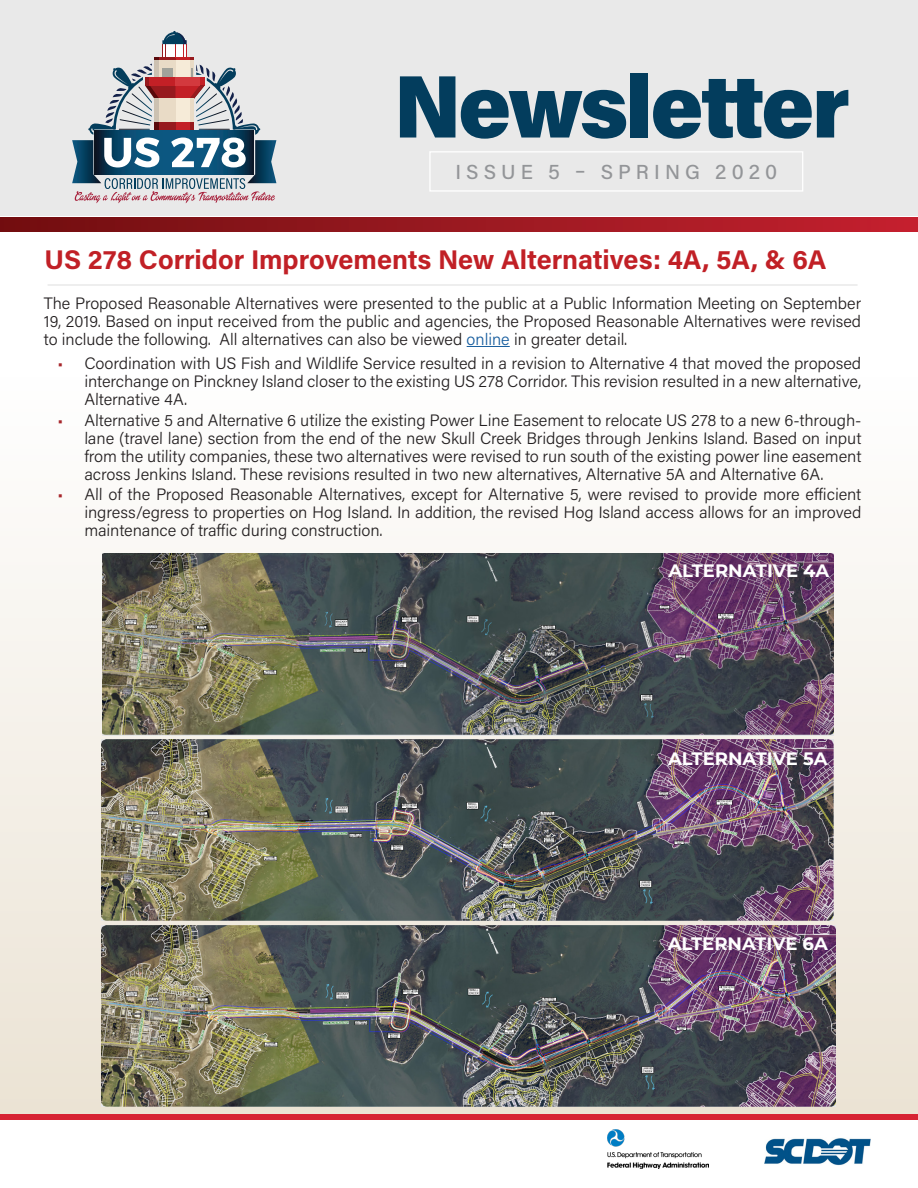
<style>
.page{position:relative;width:918px;height:1188px;background:#fff}
.page>*{position:absolute;margin:0;border:0;box-sizing:border-box;transform-origin:0 0}
.t1{font:900 88.8px "Acumin Pro";letter-spacing:-.035em;color:#033d5d}
.t2{font:700 27px "Acumin Pro";color:#c12026}
.t3{font:500 20.25px "Acumin Pro";letter-spacing:.245em;color:#939598}
.t4{font:700 18px "Montserrat";color:#fff}
.bullet{font:300 16.5px/18px "Acumin Pro";color:#231f20;text-align:justify}
.s1{color:#175d9e}
.s2{color:#a6252a}
</style>
<div class="page">
<div style="left:0;top:354px;width:918px;height:763px;background:linear-gradient(to bottom,#fff,#eae2d3)"></div>
<img style="left:764px;top:1138px;width:107px;height:28px">
<img style="left:608px;top:1129px;width:101px;height:40px">
<svg style="left:0;top:217px;width:918px;height:14px;background:#99171f"></svg>
<div style="left:0;top:1114px;width:918px;height:6px;background:#d72333"></div>
<div style="left:0;top:0;width:918px;height:216px;background:#e9e9e9"></div>
<svg style="left:72px;top:31px;width:204px;height:172px"></svg>
<div style="left:429px;top:151px;width:374px;height:41px;border:1px solid #fff"></div>
<hr style="left:48px;top:284px;width:810px;height:2px;background:#e9e9e9">
<hr style="left:467px;top:346px;width:43px;height:1px;background:#175d9e">
<img style="left:102px;top:553px;width:732px;height:182px">
<img style="left:102px;top:740px;width:732px;height:180px">
<img style="left:101px;top:926px;width:734px;height:181px">
<p class="t1" style="left:394px;top:44px;width:458px">Newsletter</p>
<p class="t3" style="left:455px;top:158px;width:323px">ISSUE 5 – SPRING 2020</p>
<p class="t2" style="left:45px;top:241px;width:783px">US 278 Corridor Improvements New Alternatives: 4A, 5A, &amp; 6A</p>
<p class="bullet" style="left:44px;top:293px;width:819px">The Proposed Reasonable Alternatives were presented to the public at a Public Information Meeting on September 19, 2019. Based on input received from the public and agencies, the Proposed Reasonable Alternatives were revised to include the following. All alternatives can also be viewed <span class="s1">online</span> in greater detail.</p>
<p class="bullet" style="left:84px;top:354px;width:779px;text-indent:-27px"><span class="s2">•</span> Coordination with US Fish and Wildlife Service resulted in a revision to Alternative 4 that moved the proposed interchange on Pinckney Island closer to the existing US 278 Corridor. This revision resulted in a new alternative, Alternative 4A.</p>
<p class="bullet" style="left:84px;top:410px;width:779px;text-indent:-27px"><span class="s2">•</span> Alternative 5 and Alternative 6 utilize the existing Power Line Easement to relocate US 278 to a new 6-through&shy;lane (travel lane) section from the end of the new Skull Creek Bridges through Jenkins Island. Based on input from the utility companies, these two alternatives were revised to run south of the existing power line easement across Jenkins Island. These revisions resulted in two new alternatives, Alternative 5A and Alternative 6A.</p>
<p class="bullet" style="left:84px;top:484px;width:779px;text-indent:-27px"><span class="s2">•</span> All of the Proposed Reasonable Alternatives, except for Alternative 5, were revised to provide more efficient ingress/egress to properties on Hog Island. In addition, the revised Hog Island access allows for an improved maintenance of traffic during construction.</p>
<p class="t4" style="left:668px;top:558px;width:163px">ALTERNATIVE 4A</p>
<p class="t4" style="left:668px;top:746px;width:161px">ALTERNATIVE 5A</p>
<p class="t4" style="left:668px;top:931px;width:162px">ALTERNATIVE 6A</p>
</div>
